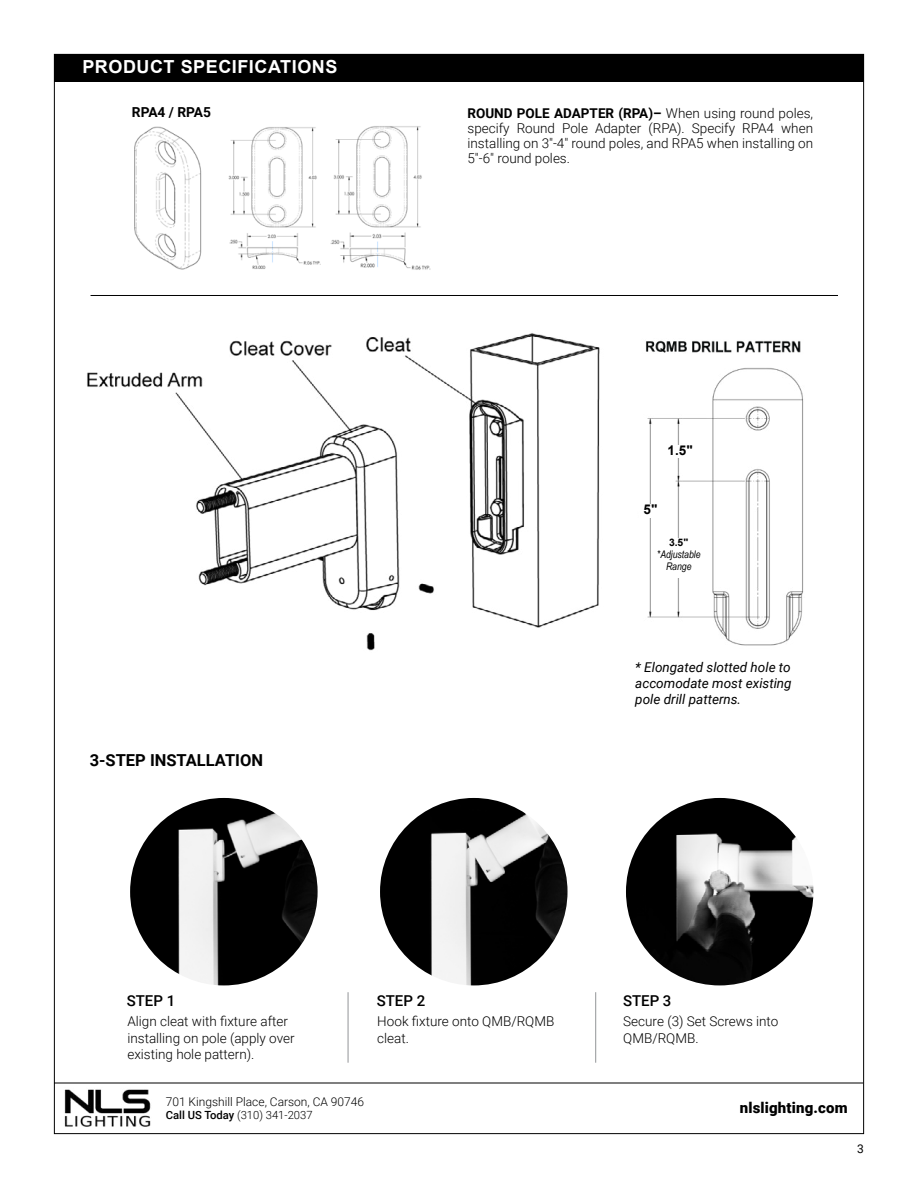
<style>
.page{position:relative;width:918px;height:1188px;background:#fff}
.page>*{position:absolute;margin:0;border:0;box-sizing:border-box;transform-origin:0 0}
.t1{font:700 18px "Arial";letter-spacing:.03em;color:#fff}
.t2{font:700 16.5px "Roboto";color:#000}
.t3{font:900 15px "Roboto";letter-spacing:.01em;color:#000}
.t4{font:500 15px "Roboto";color:#000}
.t5{font:700 13.8px "Roboto";color:#000}
.t6{font:300 13.5px/16.5px "Roboto";color:#000}
.t7{font:italic 13.5px/16.2px "Roboto";color:#000;text-align:justify}
.t8{font:700 13.5px "Arial";color:#000}
.t9{font:300 12px "Roboto";color:#000}
.t10{font:12px "Roboto";color:#000}
.t11{font:300 11.25px "Roboto";color:#000}
.t12{font:italic 10.5px/12.6px "Arial Narrow";color:#000;text-align:center}
.t13{font:700 10.35px "Arial";color:#000}
.s1{font-weight:700}
.s2{font-weight:500}
</style>
<div class="page">
<img style="left:64px;top:1089px;width:87px;height:38px">
<hr style="left:54px;top:1083px;width:809px;height:1px;background:#000">
<div style="left:54px;top:54px;width:810px;height:28px;background:#000"></div>
<img style="left:134px;top:126px;width:68px;height:144px">
<img style="left:330px;top:232px;width:101px;height:38px">
<img style="left:229px;top:233px;width:92px;height:36px">
<img style="left:228px;top:127px;width:89px;height:101px">
<img style="left:333px;top:126px;width:89px;height:102px">
<hr style="left:91px;top:295px;width:747px;height:1px;background:#000">
<img style="left:692px;top:340px;width:109px;height:13px">
<img style="left:646px;top:340px;width:41px;height:13px">
<img style="left:647px;top:367px;width:157px;height:279px">
<div style="left:667px;top:446px;width:27px;height:12px;background:#fff"></div>
<div style="left:641px;top:505px;width:19px;height:13px;background:#fff"></div>
<div style="left:669px;top:538px;width:20px;height:13px;background:#fff"></div>
<div style="left:655px;top:550px;width:48px;height:28px;background:#fff"></div>
<img style="left:130px;top:798px;width:188px;height:187px;border-radius:94px">
<img style="left:380px;top:798px;width:188px;height:187px;border-radius:94px">
<img style="left:626px;top:798px;width:187px;height:187px;border-radius:94px">
<hr style="left:348px;top:992px;width:1px;height:71px;background:#939598">
<hr style="left:595px;top:992px;width:1px;height:71px;background:#939598">
<img style="left:87px;top:333px;width:513px;height:318px">
<h1 class="t1" style="left:82px;top:55px;width:257px">PRODUCT SPECIFICATIONS</h1>
<p class="t5" style="left:132px;top:102px;width:81px">RPA4 / RPA5</p>
<p class="t6" style="left:468px;top:105px;width:347px;line-height:15px;text-align:justify"><span class="s1">ROUND POLE ADAPTER (RPA)–</span> When using round poles, specify Round Pole Adapter (RPA). Specify RPA4 when installing on 3"-4" round poles, and RPA5 when installing on 5"-6" round poles.</p>
<p class="t2" style="left:90px;top:748px;width:175px">3-STEP INSTALLATION</p>
<p class="t8" style="left:668px;top:442px;width:27px">1.5"</p>
<p class="t8" style="left:644px;top:501px;width:15px">5"</p>
<p class="t13" style="left:669px;top:535px;width:21px">3.5"</p>
<p class="t12" style="left:657px;top:547px;width:45px">*Adjustable<br>Range</p>
<p class="t7" style="left:635px;top:659px;width:158px">* Elongated slotted hole to accomodate most existing pole drill patterns.</p>
<p class="t4" style="left:127px;top:990px;width:50px">STEP 1</p>
<p class="t4" style="left:377px;top:990px;width:50px">STEP 2</p>
<p class="t4" style="left:623px;top:990px;width:50px">STEP 3</p>
<p class="t6" style="left:127px;top:1013px;width:169px">Align cleat with fixture after installing on pole (apply over existing hole pattern).</p>
<p class="t6" style="left:377px;top:1013px;width:179px">Hook fixture onto QMB/RQMB cleat.</p>
<p class="t6" style="left:623px;top:1013px;width:157px">Secure (3) Set Screws into<br>QMB/RQMB.</p>
<p class="t9" style="left:166px;top:1093px;width:200px">701 Kingshill Place, Carson, CA 90746</p>
<p class="t11" style="left:166px;top:1107px;width:148px"><span class="s2">Call US Today</span> (310) 341-2037</p>
<p class="t3" style="left:740px;top:1097px;width:109px">nlslighting.com</p>
<p class="t10" style="left:857px;top:1141px;width:8px">3</p>
</div>
